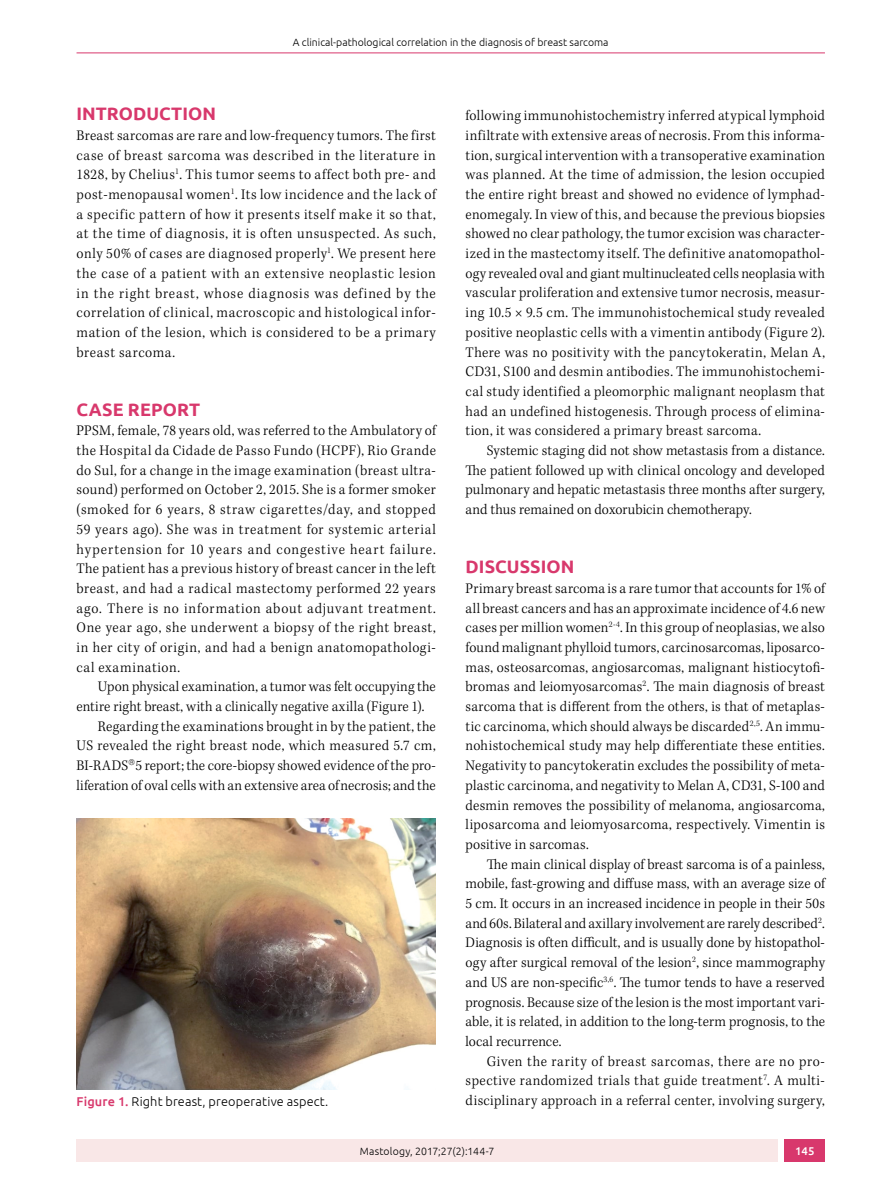
<style>
.page{position:relative;width:893px;height:1191px;background:#fff}
.page>*{position:absolute;margin:0;border:0;box-sizing:border-box;transform-origin:0 0}
.t1{font:700 18px "Ubuntu";letter-spacing:.005em;color:#d8386c}
.t2{font:300 15px/19.6px "Kepler Std";letter-spacing:.025em;color:#000;text-align:justify;scale:.95 1}
.t3{font:300 15px "Kepler Std";letter-spacing:.005em;color:#000;scale:.95 1}
.t4{font:300 12.75px "Ubuntu";letter-spacing:.01em;color:#000}
.t5{font:500 11.25px "Ubuntu";color:#fff}
.t6{font:300 10.5px "Ubuntu";color:#000}
.s1{font-weight:500;color:#d8386c}
</style>
<div class="page">
<div style="left:77px;top:1139px;width:701px;height:23px;background:#f9e7e7"></div>
<div style="left:785px;top:1139px;width:40px;height:23px;background:#d8386c"></div>
<hr style="left:77px;top:53px;width:748px;height:1px;background:#d8386c">
<img style="left:76px;top:818px;width:360px;height:271px">
<p class="t6" style="left:293px;top:36px;width:317px">A clinical-pathological correlation in the diagnosis of breast sarcoma</p>
<p class="t1" style="left:77px;top:103px;width:141px">INTRODUCTION</p>
<p class="t2" style="left:77px;top:126px;width:380px">Breast sarcomas are rare and low-frequency tumors. The first case of breast sarcoma was described in the literature in 1828, by Chelius<sup>1</sup>. This tumor seems to affect both pre- and post-menopausal women<sup>1</sup>. Its low incidence and the lack of a specific pattern of how it presents itself make it so that, at the time of diagnosis, it is often unsuspected. As such, only 50% of cases are diagnosed properly<sup>1</sup>. We present here the case of a patient with an extensive neoplastic lesion in the right breast, whose diagnosis was defined by the correlation of clinical, macroscopic and histological infor&shy;mation of the lesion, which is considered to be a primary breast sarcoma.</p>
<p class="t1" style="left:77px;top:398px;width:125px">CASE REPORT</p>
<p class="t2" style="left:77px;top:421px;width:380px">PPSM, female, 78 years old, was referred to the Ambulatory of the Hospital da Cidade de Passo Fundo (HCPF), Rio Grande do Sul, for a change in the image examination (breast ultra&shy;sound) performed on October 2, 2015. She is a former smoker (smoked for 6 years, 8 straw cigarettes/day, and stopped 59 years ago). She was in treatment for systemic arterial hypertension for 10 years and congestive heart failure.<br>The patient has a previous history of breast cancer in the left breast, and had a radical mastectomy performed 22 years ago. There is no information about adjuvant treatment.<br>One year ago, she underwent a biopsy of the right breast, in her city of origin, and had a benign anatomopathologi&shy;cal examination.</p>
<p class="t2" style="left:98px;top:677px;width:357px">Upon physical examination, a tumor was felt occupying the</p>
<p class="t2" style="left:77px;top:697px;width:368px">entire right breast, with a clinically negative axilla (Figure 1).</p>
<p class="t2" style="left:98px;top:717px;width:357px">Regarding the examinations brought in by the patient, the</p>
<p class="t2" style="left:77px;top:736px;width:380px">US revealed the right breast node, which measured 5.7 cm,</p>
<p class="t3" style="left:77px;top:757px;width:380px">BI-RADS 5 report; the core-biopsy showed evidence of the pro-</p>
<p class="t3" style="left:77px;top:776px;width:380px">liferation of oval cells with an extensive area of necrosis; and the</p>
<p class="t2" style="left:466px;top:106px;width:380px">following immunohistochemistry inferred atypical lymphoid infiltrate with extensive areas of necrosis. From this informa&shy;tion, surgical intervention with a transoperative examination was planned. At the time of admission, the lesion occupied the entire right breast and showed no evidence of lymphad&shy;enomegaly. In view of this, and because the previous biopsies showed no clear pathology, the tumor excision was character&shy;ized in the mastectomy itself. The definitive anatomopathol&shy;ogy revealed oval and giant multinucleated cells neoplasia with vascular proliferation and extensive tumor necrosis, measur&shy;ing 10.5 × 9.5 cm. The immunohistochemical study revealed positive neoplastic cells with a vimentin antibody (Figure 2).<br>There was no positivity with the pancytokeratin, Melan A, CD31, S100 and desmin antibodies. The immunohistochemi&shy;cal study identified a pleomorphic malignant neoplasm that had an undefined histogenesis. Through process of elimina&shy;tion, it was considered a primary breast sarcoma.</p>
<p class="t2" style="left:466px;top:441px;width:380px;text-indent:21px">Systemic staging did not show metastasis from a distance.<br>The patient followed up with clinical oncology and developed pulmonary and hepatic metastasis three months after surgery, and thus remained on doxorubicin chemotherapy.</p>
<p class="t1" style="left:466px;top:556px;width:110px">DISCUSSION</p>
<p class="t2" style="left:466px;top:579px;width:380px">Primary breast sarcoma is a rare tumor that accounts for 1% of all breast cancers and has an approximate incidence of 4.6 new cases per million women<sup>2-4</sup>. In this group of neoplasias, we also found malignant phylloid tumors, carcinosarcomas, liposarco&shy;mas, osteosarcomas, angiosarcomas, malignant histiocytofi&shy;bromas and leiomyosarcomas<sup>2</sup>. The main diagnosis of breast sarcoma that is different from the others, is that of metaplas&shy;tic carcinoma, which should always be discarded<sup>2,5</sup>. An immu&shy;nohistochemical study may help differentiate these entities.<br>Negativity to pancytokeratin excludes the possibility of meta&shy;plastic carcinoma, and negativity to Melan A, CD31, S-100 and desmin removes the possibility of melanoma, angiosarcoma, liposarcoma and leiomyosarcoma, respectively. Vimentin is positive in sarcomas.</p>
<p class="t2" style="left:466px;top:854px;width:380px;text-indent:21px">The main clinical display of breast sarcoma is of a painless, mobile, fast-growing and diffuse mass, with an average size of 5 cm. It occurs in an increased incidence in people in their 50s and 60s. Bilateral and axillary involvement are rarely described<sup>2</sup>.<br>Diagnosis is often difficult, and is usually done by histopathol&shy;ogy after surgical removal of the lesion<sup>2</sup>, since mammography and US are non-specific<sup>3,6</sup>. The tumor tends to have a reserved prognosis. Because size of the lesion is the most important vari&shy;able, it is related, in addition to the long-term prognosis, to the local recurrence.</p>
<p class="t2" style="left:466px;top:1051px;width:380px;text-align:right">Given the rarity of breast sarcomas, there are no pro&shy;spective randomized trials that guide treatment<sup>7</sup>. A multi-</p>
<p class="t4" style="left:76px;top:1093px;width:254px"><span class="s1">Figure 1.</span> Right breast, preoperative aspect.</p>
<p class="t2" style="left:466px;top:1091px;width:380px">disciplinary approach in a referral center, involving surgery,</p>
<p class="t6" style="left:360px;top:1144px;width:136px">Mastology, 2017;27(2):144-7</p>
<p class="t5" style="left:795px;top:1143px;width:21px">145</p>
</div>
